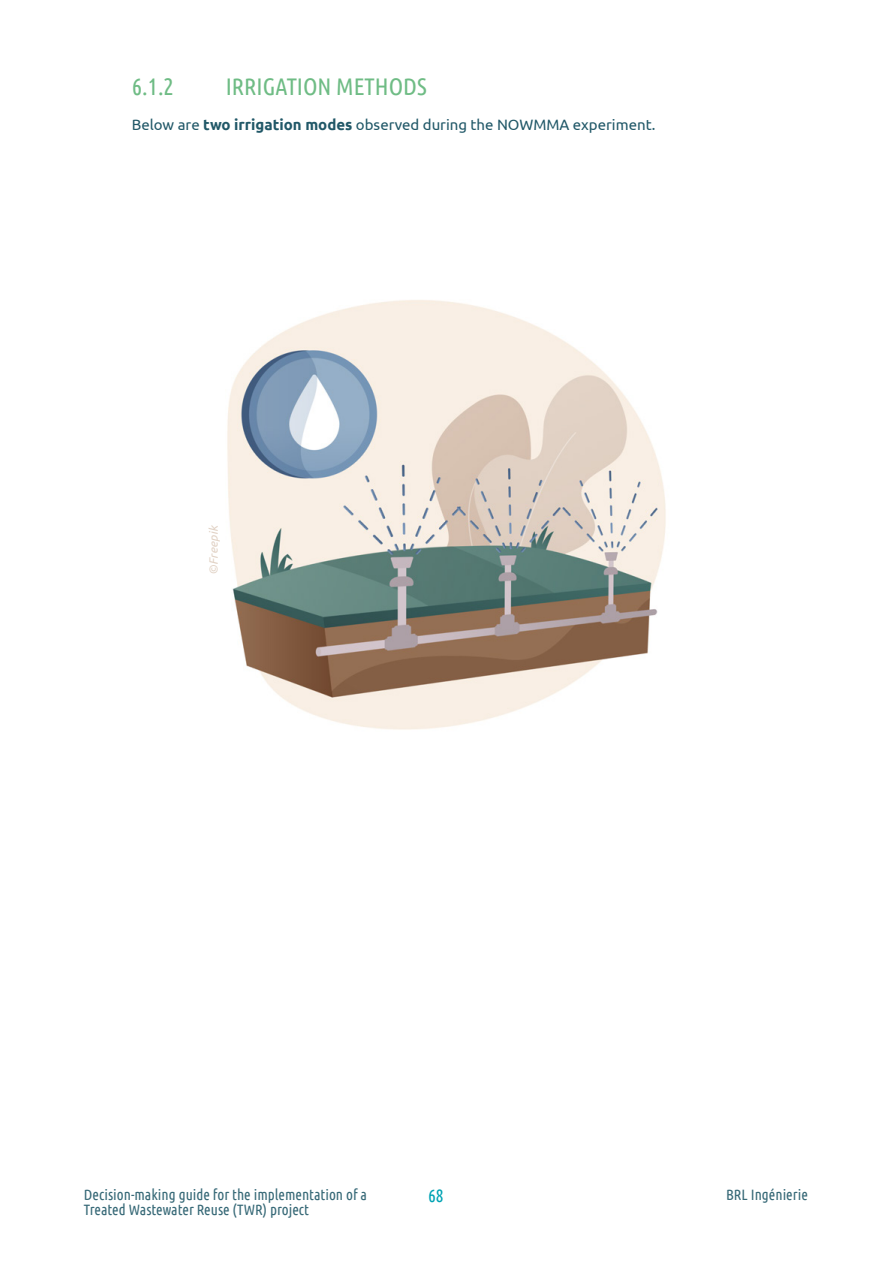
<style>
.page{position:relative;width:893px;height:1263px;background:#fff}
.page>*{position:absolute;margin:0;border:0;box-sizing:border-box;transform-origin:0 0}
.Titre_3{font:24px "Ubuntu Condensed";color:#6fbc85}
.t1{font:18px "Ubuntu Condensed";color:#00a3b4}
.t2{font:15px/15px "Ubuntu Condensed";color:#376977}
.Titre_3-2{font:15px "Ubuntu";color:#215868}
.t3{font:italic 12px "Ubuntu";color:#e1d2c5}
.s1{font-weight:700}
</style>
<div class="page">
<img style="left:227px;top:300px;width:439px;height:430px">
<p class="Titre_3" style="left:132px;top:72px;width:44px">6.1.2</p>
<p class="Titre_3" style="left:226px;top:72px;width:202px">IRRIGATION METHODS</p>
<p class="Titre_3-2" style="left:132px;top:116px;width:525px">Below are <span class="s1">two irrigation modes</span> observed during the NOWMMA experiment.</p>
<p class="t3" style="left:206px;top:575px;width:51px;rotate:-90deg">©Freepik</p>
<p class="t2" style="left:84px;top:1187px;width:285px">Decision-making guide for the implementation of a<br>Treated Wastewater Reuse (TWR) project</p>
<p class="t1" style="left:428px;top:1185px;width:17px">68</p>
<p class="t2" style="left:726px;top:1187px;width:83px">BRL Ingénierie</p>
</div>
